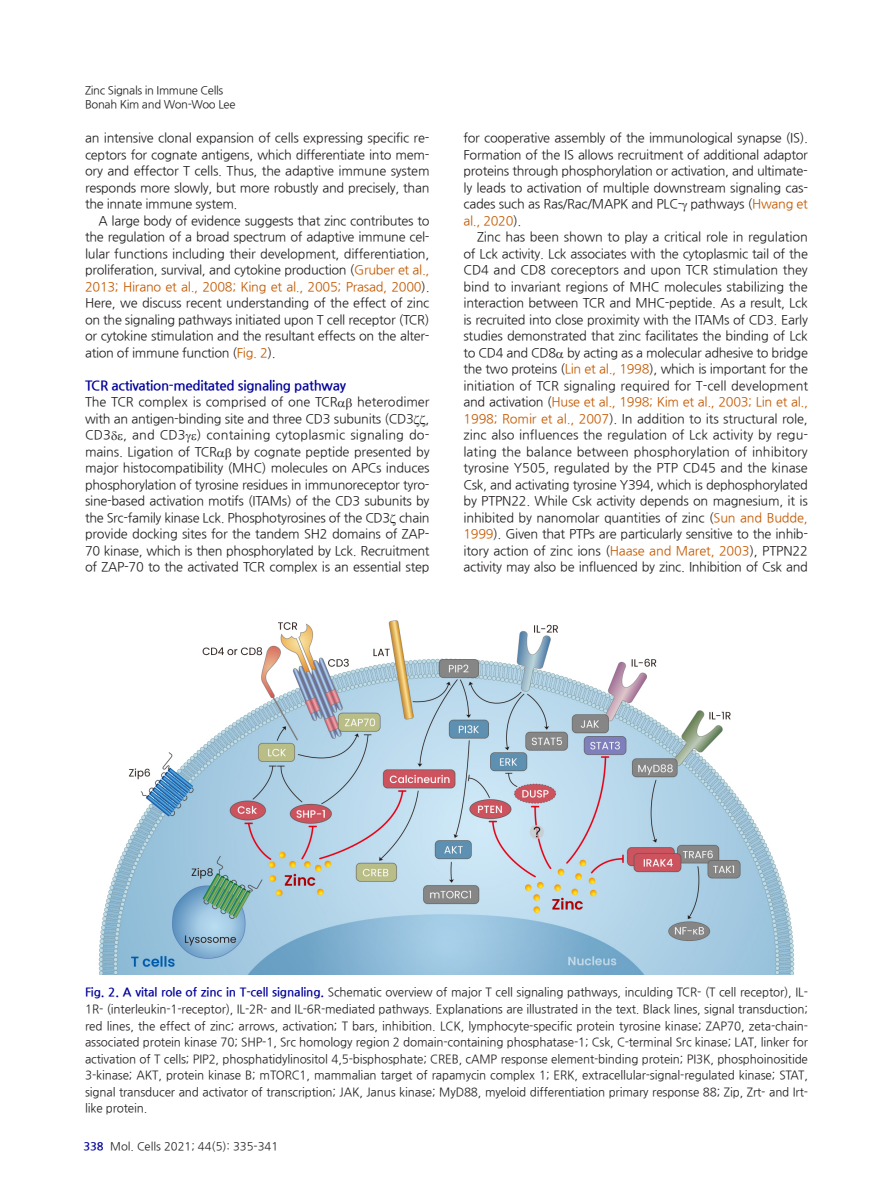
<style>
.page{position:relative;width:893px;height:1191px;background:#fff}
.page>*{position:absolute;margin:0;border:0;box-sizing:border-box;transform-origin:0 0}
.t1{font:700 13.5px "Nanum Gothic";letter-spacing:-.025em;color:#00009a}
.t2{font:12.75px/16.5px "Nanum Gothic";letter-spacing:-.025em;color:#231f20;text-align:justify}
.t3{font:12.75px "Nanum Gothic";letter-spacing:-.005em;color:#231f20}
.t4{font:12px/16.5px "Nanum Gothic";letter-spacing:-.01em;color:#231f20;text-align:justify}
.t5{font:11.25px/13.5px "Nanum Gothic";letter-spacing:-.025em;color:#231f20}
.t6{font:11.25px "Nanum Gothic";color:#231f20}
.s1{color:#c35900}
.s2{font-weight:700;color:#00009a}
</style>
<div class="page">
<img style="left:98px;top:620px;width:697px;height:354px">
<p class="t5" style="left:85px;top:84px;width:152px">Zinc Signals in Immune Cells<br>Bonah Kim and Won-Woo Lee</p>
<p class="t2" style="left:85px;top:130px;width:346px">an intensive clonal expansion of cells expressing specific re&shy;ceptors for cognate antigens, which differentiate into mem&shy;ory and effector T cells. Thus, the adaptive immune system responds more slowly, but more robustly and precisely, than the innate immune system.</p>
<p class="t2" style="left:85px;top:212px;width:346px;text-indent:14px">A large body of evidence suggests that zinc contributes to the regulation of a broad spectrum of adaptive immune cel&shy;lular functions including their development, differentiation, proliferation, survival, and cytokine production (<span class="s1">Gruber et al., 2013; Hirano et al., 2008; King et al., 2005; Prasad, 2000</span>).<br>Here, we discuss recent understanding of the effect of zinc on the signaling pathways initiated upon T cell receptor (TCR) or cytokine stimulation and the resultant effects on the alter&shy;ation of immune function (<span class="s1">Fig. 2</span>).</p>
<p class="t1" style="left:85px;top:379px;width:263px">TCR activation-meditated signaling pathway</p>
<p class="t3" style="left:85px;top:396px;width:254px">The TCR complex is comprised of one TCR</p>
<p class="t2" style="left:85px;top:394px;width:346px;text-indent:272px">heterodimer with an antigen-binding site and three CD3 subunits (CD3 , CD3 , and CD3 ) containing cytoplasmic signaling do&shy;mains. Ligation of TCR</p>
<p class="t2" style="left:85px;top:443px;width:346px;text-indent:151px">by cognate peptide presented by major histocompatibility (MHC) molecules on APCs induces phosphorylation of tyrosine residues in immunoreceptor tyro&shy;sine-based activation motifs (ITAMs) of the CD3 subunits by the Src-family kinase Lck. Phosphotyrosines of the CD3 chain provide docking sites for the tandem SH2 domains of ZAP-70 kinase, which is then phosphorylated by Lck. Recruitment of ZAP-70 to the activated TCR complex is an essential step</p>
<p class="t2" style="left:463px;top:130px;width:346px">for cooperative assembly of the immunological synapse (IS).<br>Formation of the IS allows recruitment of additional adaptor proteins through phosphorylation or activation, and ultimate&shy;ly leads to activation of multiple downstream signaling cas&shy;cades such as Ras/Rac/MAPK and PLC- pathways (<span class="s1">Hwang et al., 2020</span>).</p>
<p class="t2" style="left:463px;top:229px;width:346px;text-indent:14px">Zinc has been shown to play a critical role in regulation of Lck activity. Lck associates with the cytoplasmic tail of the CD4 and CD8 coreceptors and upon TCR stimulation they bind to invariant regions of MHC molecules stabilizing the interaction between TCR and MHC-peptide. As a result, Lck is recruited into close proximity with the ITAMs of CD3. Early studies demonstrated that zinc facilitates the binding of Lck to CD4 and CD8 by acting as a molecular adhesive to bridge the two proteins (<span class="s1">Lin et al., 1998</span>), which is important for the initiation of TCR signaling required for T-cell development and activation (<span class="s1">Huse et al., 1998; Kim et al., 2003; Lin et al., 1998; Romir et al., 2007</span>). In addition to its structural role, zinc also influences the regulation of Lck activity by regu&shy;lating the balance between phosphorylation of inhibitory tyrosine Y505, regulated by the PTP CD45 and the kinase Csk, and activating tyrosine Y394, which is dephosphorylated by PTPN22. While Csk activity depends on magnesium, it is inhibited by nanomolar quantities of zinc (<span class="s1">Sun and Budde, 1999</span>). Given that PTPs are particularly sensitive to the inhib&shy;itory action of zinc ions (<span class="s1">Haase and Maret, 2003</span>), PTPN22 activity may also be influenced by zinc. Inhibition of Csk and</p>
<p class="t4" style="left:85px;top:984px;width:724px"><span class="s2">Fig. 2. A vital role of zinc in T-cell signaling.</span> Schematic overview of major T cell signaling pathways, inculding TCR- (T cell receptor), IL-1R- (interleukin-1-receptor), IL-2R- and IL-6R-mediated pathways. Explanations are illustrated in the text. Black lines, signal transduction; red lines, the effect of zinc; arrows, activation; T bars, inhibition. LCK, lymphocyte-specific protein tyrosine kinase; ZAP70, zeta-chain&shy;associated protein kinase 70; SHP-1, Src homology region 2 domain-containing phosphatase-1; Csk, C-terminal Src kinase; LAT, linker for activation of T cells; PIP2, phosphatidylinositol 4,5-bisphosphate; CREB, cAMP response element-binding protein; PI3K, phosphoinositide 3-kinase; AKT, protein kinase B; mTORC1, mammalian target of rapamycin complex 1; ERK, extracellular-signal-regulated kinase; STAT, signal transducer and activator of transcription; JAK, Janus kinase; MyD88, myeloid differentiation primary response 88; Zip, Zrt- and Irt&shy;like protein.</p>
<p class="t6" style="left:83px;top:1140px;width:196px"><span class="s2">338</span> Mol. Cells 2021; 44(5): 335-341</p>
</div>
